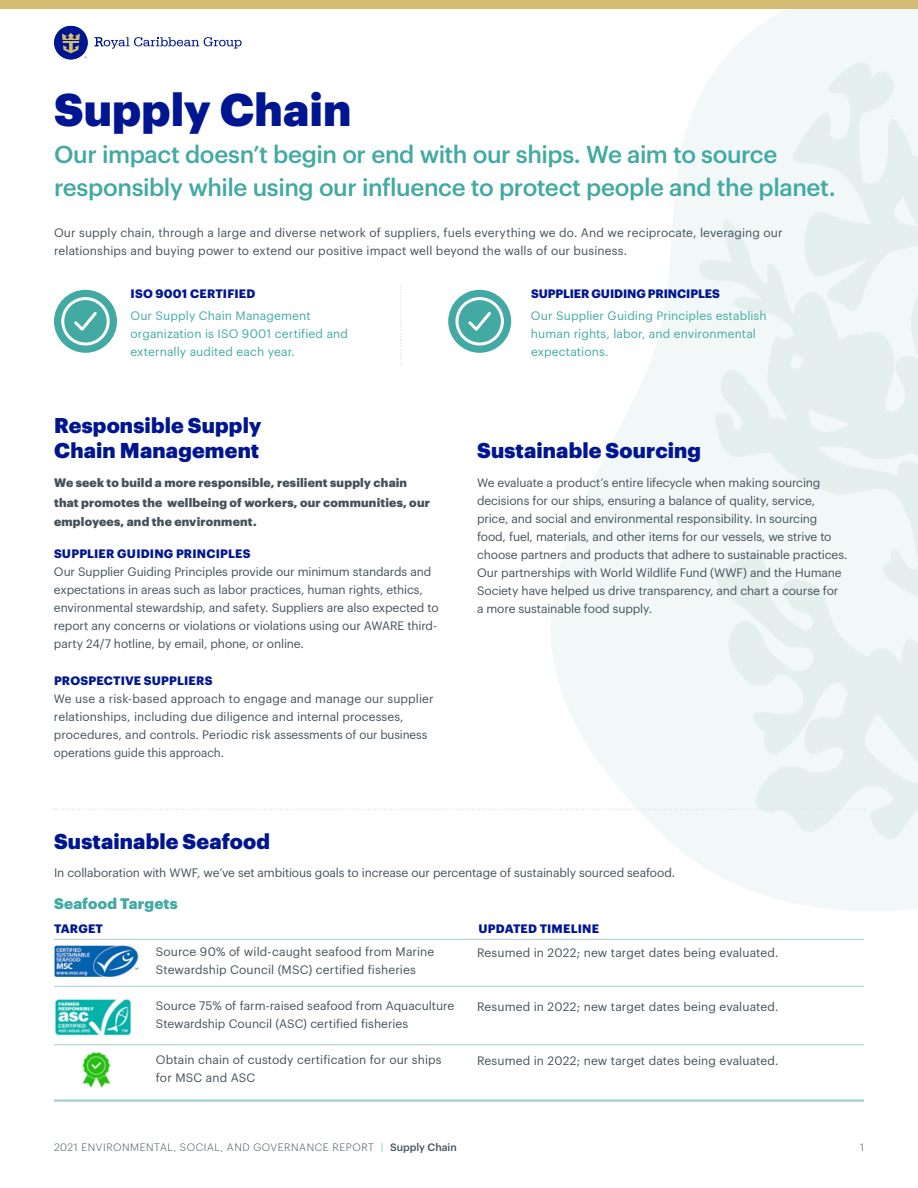
<style>
.page{position:relative;width:918px;height:1188px;background:#fff}
.page>*{position:absolute;margin:0;border:0;box-sizing:border-box;transform-origin:0 0}
.t1{font:900 45px "Graphik";letter-spacing:.005em;color:#001691}
.t2{font:500 24px/33px "Graphik";letter-spacing:-.015em;color:#42a9a3}
.t3{font:900 21px/25.2px "Graphik";letter-spacing:.005em;color:#001691}
.t4{font:900 15px "Graphik";letter-spacing:.015em;color:#42a9a3}
.t5{font:12px/18px "Graphik";letter-spacing:-.005em;color:#43525a}
.t6{font:12px/18px "Graphik";letter-spacing:.01em;color:#42a9a3}
.t7{font:900 12px/19.5px "Graphik";letter-spacing:.015em;color:#43525a}
.t8{font:700 12px "Graphik";letter-spacing:.01em;color:#001691}
.t9{font:700 12px "Graphik";letter-spacing:-.01em;color:#001691}
.t10{font:300 10.5px "Graphik";letter-spacing:.055em;color:#43525a}
.s1{color:#42a9a3}
.s2{font-weight:500}
</style>
<div class="page">
<svg style="left:551px;top:9px;width:367px;height:902px"></svg>
<svg style="left:699px;top:48px;width:219px;height:803px;fill:#f2f8f8"></svg>
<div style="left:0;top:0;width:918px;height:9px;background:#d4bb73"></div>
<svg style="left:400px;top:286px;width:2px;height:79px"></svg>
<div style="left:54px;top:26px;width:34px;height:33px;background:#001791;border-radius:50%"></div>
<svg style="left:62px;top:33px;width:25px;height:26px"></svg>
<svg style="left:95px;top:37px;width:147px;height:12px"></svg>
<hr style="left:54px;top:939px;width:810px;height:1px;background:#a5cdcb">
<hr style="left:54px;top:986px;width:810px;height:1px;background:#a5cdcb">
<hr style="left:54px;top:1044px;width:810px;height:1px;background:#a5cdcb">
<hr style="left:54px;top:1099px;width:810px;height:3px;background:#a5cdcb">
<svg style="left:54px;top:290px;width:63px;height:63px;fill:#42a9a3"></svg>
<div style="left:61px;top:297px;width:49px;height:49px;border:3px solid #fff;border-radius:50%"></div>
<svg style="left:71px;top:309px;width:29px;height:25px"></svg>
<svg style="left:448px;top:290px;width:63px;height:63px;fill:#42a9a3"></svg>
<div style="left:455px;top:297px;width:49px;height:49px;border:3px solid #fff;border-radius:50%"></div>
<svg style="left:466px;top:309px;width:28px;height:25px"></svg>
<svg style="left:54px;top:808px;width:811px;height:2px"></svg>
<img style="left:54px;top:945px;width:85px;height:32px">
<img style="left:54px;top:998px;width:78px;height:37px">
<img style="left:82px;top:1052px;width:29px;height:36px">
<h1 class="t1" style="left:54px;top:75px;width:299px">Supply Chain</h1>
<p class="t2" style="left:54px;top:136px;width:783px">Our impact doesn’t begin or end with our ships. We aim to source responsibly while using our influence to protect people and the planet.</p>
<p class="t5" style="left:54px;top:222px;width:730px">Our supply chain, through a large and diverse network of suppliers, fuels everything we do. And we reciprocate, leveraging our relationships and buying power to extend our positive impact well beyond the walls of our business.</p>
<p class="t8" style="left:131px;top:284px;width:126px">ISO 9001 CERTIFIED</p>
<p class="t6" style="left:130px;top:306px;width:219px">Our Supply Chain Management organization is ISO 9001 certified and externally audited each year.</p>
<p class="t9" style="left:531px;top:284px;width:190px">SUPPLIER GUIDING PRINCIPLES</p>
<p class="t6" style="left:531px;top:306px;width:237px">Our Supplier Guiding Principles establish human rights, labor, and environmental expectations.</p>
<h2 class="t3" style="left:54px;top:411px;width:209px">Responsible Supply<br>Chain Management</h2>
<p class="t7" style="left:54px;top:472px;width:378px">We seek to build a more responsible, resilient supply chain that promotes the wellbeing of workers, our communities, our employees, and the environment.</p>
<h3 class="t8" style="left:54px;top:544px;width:198px">SUPPLIER GUIDING PRINCIPLES</h3>
<p class="t5" style="left:54px;top:561px;width:386px">Our Supplier Guiding Principles provide our minimum standards and expectations in areas such as labor practices, human rights, ethics, environmental stewardship, and safety. Suppliers are also expected to report any concerns or violations or violations using our AWARE third&shy;party 24/7 hotline, by email, phone, or online.</p>
<h3 class="t8" style="left:54px;top:671px;width:160px">PROSPECTIVE SUPPLIERS</h3>
<p class="t5" style="left:54px;top:689px;width:381px">We use a risk-based approach to engage and manage our supplier relationships, including due diligence and internal processes, procedures, and controls. Periodic risk assessments of our business operations guide this approach.</p>
<h2 class="t3" style="left:477px;top:436px;width:226px">Sustainable Sourcing</h2>
<p class="t5" style="left:477px;top:473px;width:372px">We evaluate a product’s entire lifecycle when making sourcing decisions for our ships, ensuring a balance of quality, service, price, and social and environmental responsibility. In sourcing food, fuel, materials, and other items for our vessels, we strive to choose partners and products that adhere to sustainable practices.<br>Our partnerships with World Wildlife Fund (WWF) and the Humane Society have helped us drive transparency, and chart a course for a more sustainable food supply.</p>
<h2 class="t3" style="left:54px;top:827px;width:217px">Sustainable Seafood</h2>
<p class="t5" style="left:54px;top:862px;width:623px">In collaboration with WWF, we’ve set ambitious goals to increase our percentage of sustainably sourced seafood.</p>
<h3 class="t4" style="left:54px;top:892px;width:125px">Seafood Targets</h3>
<p class="t8" style="left:54px;top:919px;width:51px">TARGET</p>
<p class="t8" style="left:478px;top:919px;width:122px">UPDATED TIMELINE</p>
<p class="t5" style="left:156px;top:942px;width:280px">Source 90% of wild-caught seafood from Marine<br>Stewardship Council (MSC) certified fisheries</p>
<p class="t5" style="left:477px;top:943px;width:303px">Resumed in 2022; new target dates being evaluated.</p>
<p class="t5" style="left:156px;top:996px;width:300px">Source 75% of farm-raised seafood from Aquaculture<br>Stewardship Council (ASC) certified fisheries</p>
<p class="t5" style="left:477px;top:997px;width:303px">Resumed in 2022; new target dates being evaluated.</p>
<p class="t5" style="left:156px;top:1050px;width:287px">Obtain chain of custody certification for our ships for MSC and ASC</p>
<p class="t5" style="left:477px;top:1051px;width:303px">Resumed in 2022; new target dates being evaluated.</p>
<p class="t10" style="left:54px;top:1140px;width:404px">2021 ENVIRONMENTAL, SOCIAL, AND GOVERNANCE REPORT <span class="s1">|</span> <span class="s2">Supply Chain</span></p>
<p class="t10" style="left:860px;top:1140px;width:5px">1</p>
</div>
